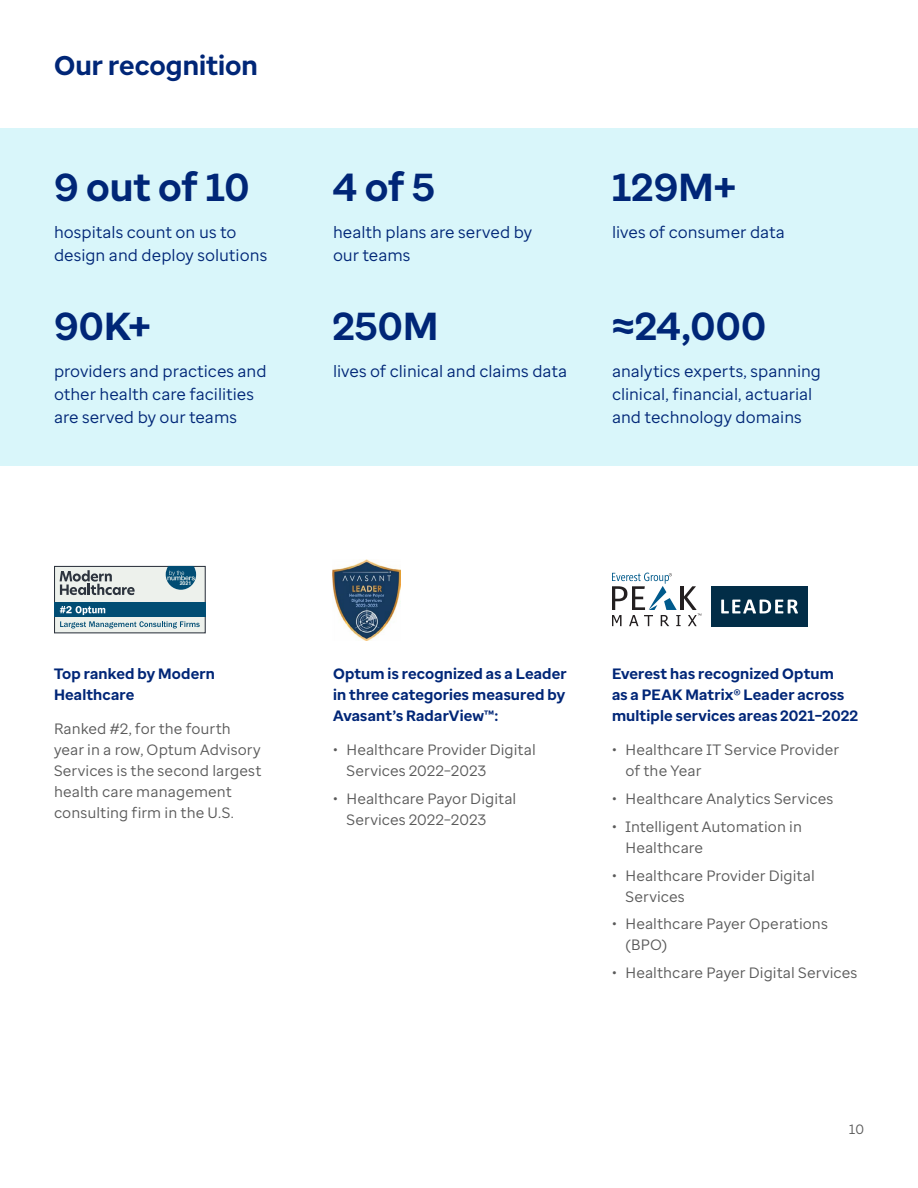
<style>
.page{position:relative;width:918px;height:1188px;background:#fff}
.page>*{position:absolute;margin:0;border:0;box-sizing:border-box;transform-origin:0 0}
.t1{font:700 39px "Optum Sans";letter-spacing:.005em;color:#002677}
.t2{font:700 27px "Optum Sans";color:#002677}
.t3{font:16.5px/23.1px "Optum Sans";color:#002677}
.t4{font:15px/21px "Optum Sans";letter-spacing:.005em;color:#5a5a5a}
.t5{font:700 15px/21px "Optum Sans";letter-spacing:.01em;color:#002677}
.t6{font:13.5px "Optum Sans";color:#5a5a5a}
.t7{font:700 5.25px "Helvetica";color:#edf1ec}
</style>
<div class="page">
<div style="left:0;top:128px;width:918px;height:338px;background:#d9f6fa"></div>
<div style="left:55px;top:566px;width:150px;height:67px;background:#edf1ec"></div>
<div style="left:54px;top:566px;width:152px;height:67px;border:1px solid #2d343e"></div>
<svg style="left:166px;top:566px;width:30px;height:24px"></svg>
<svg style="left:60px;top:621px;width:140px;height:7px"></svg>
<svg style="left:60px;top:570px;width:75px;height:25px"></svg>
<div style="left:54px;top:602px;width:152px;height:15px;background:#014d74"></div>
<svg style="left:60px;top:606px;width:45px;height:9px"></svg>
<div style="left:711px;top:586px;width:97px;height:41px;background:#022d47"></div>
<svg style="left:721px;top:599px;width:77px;height:15px"></svg>
<svg style="left:612px;top:573px;width:89px;height:53px"></svg>
<img style="left:333px;top:559px;width:67px;height:81px">
<h2 class="t2" style="left:54px;top:48px;width:206px">Our recognition</h2>
<h1 class="t1" style="left:54px;top:162px;width:197px">9 out of 10</h1>
<p class="t3" style="left:54px;top:220px;width:215px">hospitals count on us to design and deploy solutions</p>
<h1 class="t1" style="left:54px;top:301px;width:98px">90K+</h1>
<p class="t3" style="left:54px;top:359px;width:214px">providers and practices and other health care facilities are served by our teams</p>
<p class="t7" style="left:180px;top:579px;width:13px">2021</p>
<p class="t5" style="left:54px;top:663px;width:162px">Top ranked by Modern<br>Healthcare</p>
<p class="t4" style="left:54px;top:718px;width:209px">Ranked #2, for the fourth year in a row, Optum Advisory<br>Services is the second largest health care management consulting firm in the U.S.</p>
<h1 class="t1" style="left:333px;top:162px;width:104px">4 of 5</h1>
<p class="t3" style="left:333px;top:220px;width:201px">health plans are served by our teams</p>
<h1 class="t1" style="left:333px;top:301px;width:107px">250M</h1>
<p class="t3" style="left:333px;top:359px;width:236px">lives of clinical and claims data</p>
<h1 class="t1" style="left:612px;top:162px;width:126px">129M+</h1>
<p class="t3" style="left:612px;top:220px;width:174px">lives of consumer data</p>
<h1 class="t1" style="left:612px;top:301px;width:156px">≈24,000</h1>
<p class="t3" style="left:612px;top:359px;width:211px">analytics experts, spanning clinical, financial, actuarial and technology domains</p>
<p class="t5" style="left:333px;top:663px;width:235px;text-align:justify">Optum is recognized as a Leader in three categories measured by Avasant’s RadarView™:</p>
<p class="t4" style="left:346px;top:739px;width:191px;text-indent:-14px">• Healthcare Provider Digital<br>Services 2022–2023</p>
<p class="t4" style="left:346px;top:788px;width:171px;text-indent:-14px">• Healthcare Payor Digital<br>Services 2022–2023</p>
<p class="t5" style="left:612px;top:663px;width:248px">Everest has recognized Optum<br>as a PEAK Matrix® Leader across multiple services areas 2021–2022</p>
<p class="t4" style="left:626px;top:739px;width:215px;text-indent:-14px">• Healthcare IT Service Provider of the Year</p>
<p class="t4" style="left:612px;top:788px;width:223px">• Healthcare Analytics Services</p>
<p class="t4" style="left:626px;top:816px;width:178px;text-indent:-14px">• Intelligent Automation in<br>Healthcare</p>
<p class="t4" style="left:626px;top:865px;width:191px;text-indent:-14px">• Healthcare Provider Digital<br>Services</p>
<p class="t4" style="left:626px;top:913px;width:204px;text-indent:-14px">• Healthcare Payer Operations (BPO)</p>
<p class="t4" style="left:612px;top:962px;width:247px">• Healthcare Payer Digital Services</p>
<p class="t6" style="left:849px;top:1120px;width:16px">10</p>
</div>
